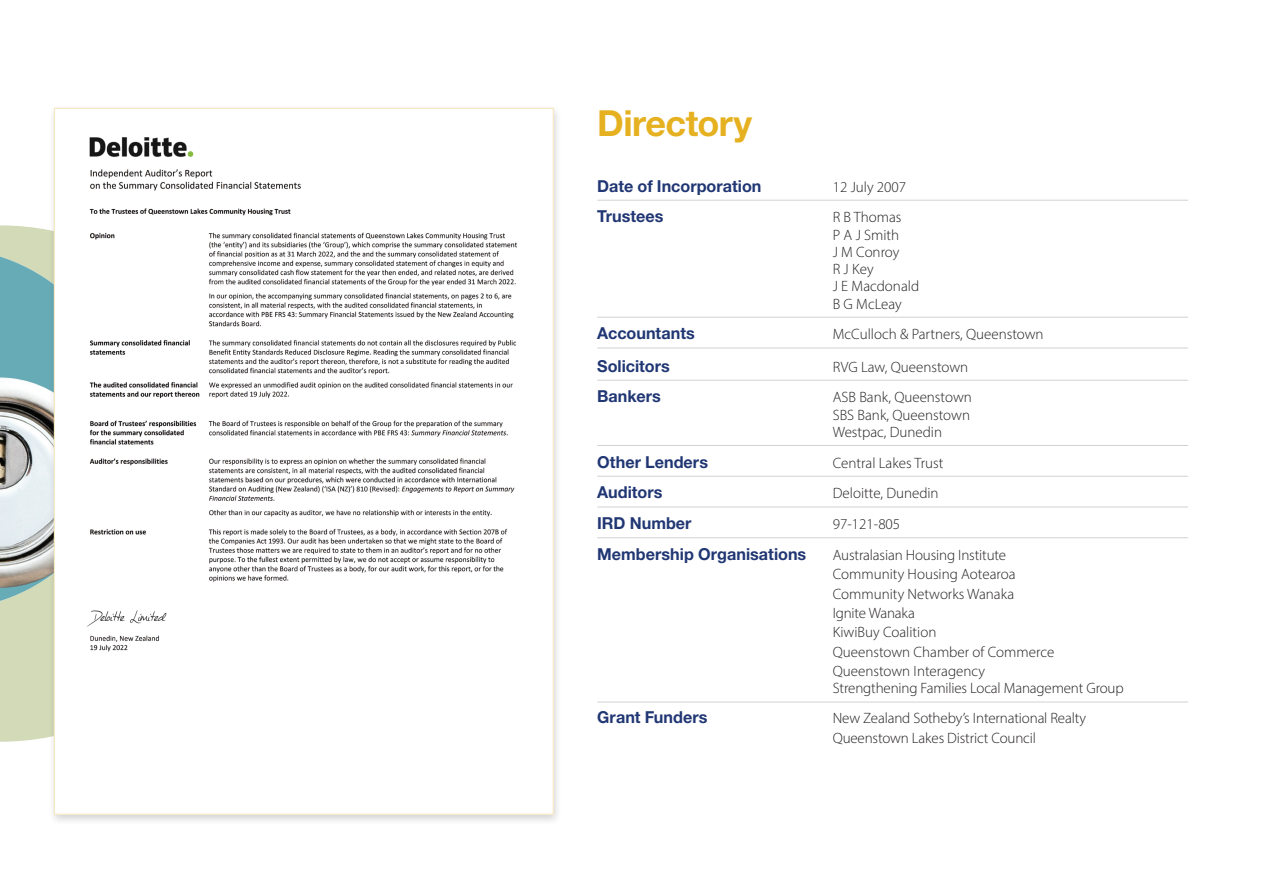
<style>
.page{position:relative;width:1263px;height:893px;background:#fff}
.page>*{position:absolute;margin:0;border:0;box-sizing:border-box;transform-origin:0 0}
.t1{font:700 36px "Helvetica Neue";letter-spacing:-.015em;color:#e6b120}
.t2{font:700 16.5px "Helvetica Neue";color:#213774}
.t3{font:300 15px/17.2px "Myriad Pro";color:#231f20}
</style>
<div class="page">
<div style="left:0;top:225px;width:48px;height:517px;background:#d2dab8"></div>
<svg style="left:0;top:230px;width:48px;height:397px;background:#8fbcb7"></svg>
<img style="left:0;top:377px;width:48px;height:211px">
<hr style="left:597px;top:200px;width:591px;height:1px;background:#d1d2d4">
<hr style="left:597px;top:317px;width:591px;height:1px;background:#d1d2d4">
<hr style="left:597px;top:348px;width:591px;height:1px;background:#d1d2d4">
<hr style="left:597px;top:380px;width:591px;height:1px;background:#d1d2d4">
<hr style="left:597px;top:445px;width:591px;height:1px;background:#d1d2d4">
<hr style="left:597px;top:476px;width:591px;height:1px;background:#d1d2d4">
<hr style="left:597px;top:507px;width:591px;height:1px;background:#d1d2d4">
<hr style="left:597px;top:537px;width:591px;height:1px;background:#d1d2d4">
<hr style="left:597px;top:702px;width:591px;height:1px;background:#d1d2d4">
<div style="left:48px;top:104px;width:515px;height:722px;background:#231f20;opacity:.2"></div>
<img style="left:56px;top:110px;width:495px;height:702px">
<h1 class="t1" style="left:597px;top:101px;width:156px">Directory</h1>
<p class="t2" style="left:597px;top:175px;width:166px">Date of Incorporation</p>
<p class="t3" style="left:833px;top:178px;width:75px">12 July 2007</p>
<p class="t2" style="left:597px;top:206px;width:68px">Trustees</p>
<p class="t3" style="left:833px;top:208px;width:88px">R B Thomas<br>P A J Smith<br>J M Conroy<br>R J Key<br>J E Macdonald<br>B G McLeay</p>
<p class="t2" style="left:597px;top:323px;width:99px">Accountants</p>
<p class="t3" style="left:833px;top:325px;width:212px">McCulloch &amp; Partners, Queenstown</p>
<p class="t2" style="left:597px;top:355px;width:74px">Solicitors</p>
<p class="t3" style="left:833px;top:358px;width:137px">RVG Law, Queenstown</p>
<p class="t2" style="left:597px;top:386px;width:65px">Bankers</p>
<p class="t3" style="left:833px;top:388px;width:141px">ASB Bank, Queenstown<br>SBS Bank, Queenstown<br>Westpac, Dunedin</p>
<p class="t2" style="left:597px;top:451px;width:112px">Other Lenders</p>
<p class="t3" style="left:833px;top:454px;width:112px">Central Lakes Trust</p>
<p class="t2" style="left:597px;top:482px;width:67px">Auditors</p>
<p class="t3" style="left:833px;top:485px;width:107px">Deloitte, Dunedin</p>
<p class="t2" style="left:597px;top:513px;width:96px">IRD Number</p>
<p class="t3" style="left:833px;top:515px;width:69px">97-121-805</p>
<p class="t2" style="left:597px;top:544px;width:211px">Membership Organisations</p>
<p class="t3" style="left:833px;top:545px;width:223px;line-height:19.4px">Australasian Housing Institute<br>Community Housing Aotearoa<br>Community Networks Wanaka<br>Ignite Wanaka<br>KiwiBuy Coalition<br>Queenstown Chamber of Commerce<br>Queenstown Interagency</p>
<p class="t3" style="left:833px;top:680px;width:292px">Strengthening Families Local Management Group</p>
<p class="t2" style="left:597px;top:707px;width:112px">Grant Funders</p>
<p class="t3" style="left:833px;top:708px;width:255px;line-height:19.4px">New Zealand Sotheby’s International Realty<br>Queenstown Lakes District Council</p>
</div>
